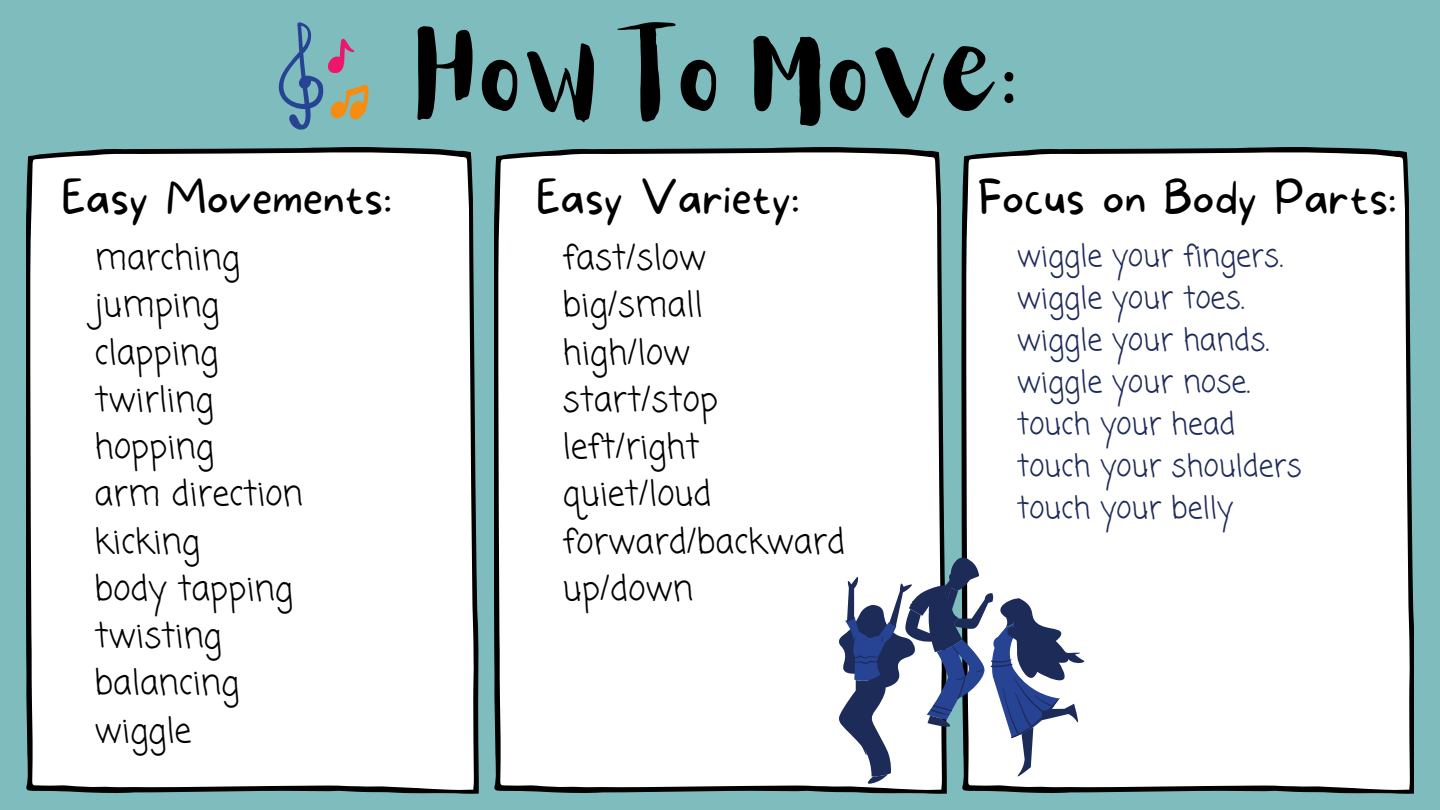
<style>
.page{position:relative;width:1440px;height:810px;background:#7ebcbd}
.page>*{position:absolute;margin:0;border:0;box-sizing:border-box;transform-origin:0 0}
.t1{font:94.5px "Aloja Extended";color:#000}
.t2{font:100 45px "More Sugar";color:#000}
.t3{font:34px/47.2px "Coming Soon";color:#000}
.t4{font:30px "Coming Soon";color:#1d2b59}
</style>
<div class="page">
<div style="left:26px;top:147px;width:452px;height:647px;background:#fff"></div>
<div style="left:494px;top:147px;width:453px;height:647px;background:#fff"></div>
<svg style="left:962px;top:147px;width:452px;height:647px;background:#e7e8e8"></svg>
<svg style="left:839px;top:556px;width:245px;height:228px;background:#a7afc3"></svg>
<svg style="left:278px;top:22px;width:91px;height:108px"></svg>
<h3 class="t2" style="left:62px;top:172px;width:332px">Easy Movements:</h3>
<h1 class="t3" style="left:95px;top:236px;width:210px">marching jumping clapping twirling hopping<br>arm direction kicking<br>body tapping twisting balancing wiggle</h1>
<p class="t1" style="left:417px;top:32px;width:607px">How To Move:</p>
<p class="t2" style="left:537px;top:172px;width:265px">Easy Variety:</p>
<p class="t3" style="left:563px;top:236px;width:284px">fast/slow big/small<br>high/low start/stop left/right quiet/loud forward/backward up/down</p>
<h2 class="t2" style="left:977px;top:172px;width:421px">Focus on Body Parts:</h2>
<p class="t4" style="left:1017px;top:235px;width:268px">wiggle your fingers.</p>
<p class="t4" style="left:1017px;top:277px;width:229px">wiggle your toes.</p>
<p class="t4" style="left:1017px;top:319px;width:254px">wiggle your hands.</p>
<p class="t4" style="left:1017px;top:361px;width:235px">wiggle your nose.</p>
<p class="t4" style="left:1017px;top:403px;width:220px">touch your head</p>
<h2 class="t4" style="left:1017px;top:445px;width:286px">touch your shoulders</h2>
<h2 class="t4" style="left:1017px;top:487px;width:218px">touch your belly</h2>
</div>
